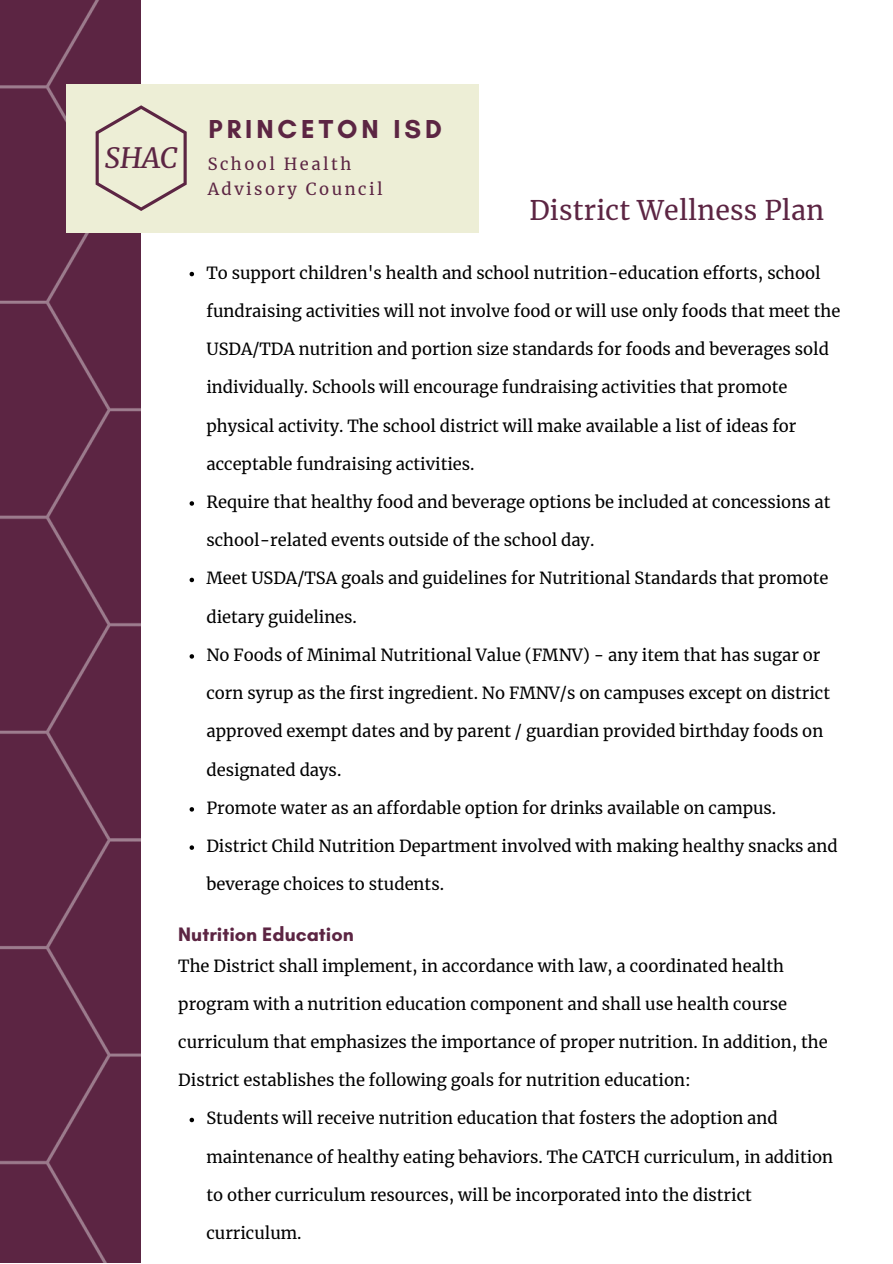
<style>
.page{position:relative;width:893px;height:1264px;background:#fff}
.page>*{position:absolute;margin:0;border:0;box-sizing:border-box;transform-origin:0 0}
.t1{font:italic 28.2px "Merriweather";color:#5c2543}
.t2{font:26.7px "Merriweather";letter-spacing:.01em;color:#5c2543}
.t3{font:700 26.4px "Glacial Indifference";letter-spacing:.15em;color:#5c2543}
.t4{font:700 19.8px "Glacial Indifference";color:#5c2543}
.t5{font:16.5px "Merriweather";color:#000}
.t6{font:16.5px/24.8px "Merriweather";letter-spacing:.15em;color:#5c2543}
</style>
<div class="page">
<div style="left:0;top:0;width:141px;height:1262px;background:#5c2543"></div>
<div style="left:66px;top:84px;width:412px;height:149px;background:#edeed6"></div>
<svg style="left:96px;top:105px;width:91px;height:106px"></svg>
<svg style="left:189px;top:272px;width:5px;height:4px"></svg>
<svg style="left:189px;top:501px;width:5px;height:4px"></svg>
<svg style="left:189px;top:577px;width:5px;height:5px"></svg>
<svg style="left:189px;top:654px;width:5px;height:4px"></svg>
<svg style="left:189px;top:807px;width:5px;height:4px"></svg>
<svg style="left:189px;top:845px;width:5px;height:4px"></svg>
<svg style="left:189px;top:1117px;width:5px;height:5px"></svg>
<p class="t1" style="left:105px;top:140px;width:74px">SHAC</p>
<p class="t3" style="left:208px;top:112px;width:235px">PRINCETON ISD</p>
<p class="t6" style="left:208px;top:152px;width:176px">School Health<br>Advisory Council</p>
<p class="t2" style="left:529px;top:194px;width:296px">District Wellness Plan</p>
<p class="t5" style="left:206px;top:262px;width:615px">To support children's health and school nutrition-education efforts, school</p>
<p class="t5" style="left:206px;top:300px;width:635px">fundraising activities will not involve food or will use only foods that meet the</p>
<p class="t5" style="left:206px;top:339px;width:624px">USDA/TDA nutrition and portion size standards for foods and beverages sold</p>
<p class="t5" style="left:206px;top:377px;width:582px">individually. Schools will encourage fundraising activities that promote</p>
<p class="t5" style="left:206px;top:415px;width:591px">physical activity. The school district will make available a list of ideas for</p>
<p class="t5" style="left:206px;top:453px;width:269px">acceptable fundraising activities.</p>
<p class="t5" style="left:206px;top:491px;width:625px">Require that healthy food and beverage options be included at concessions at</p>
<p class="t5" style="left:206px;top:530px;width:389px">school-related events outside of the school day.</p>
<p class="t5" style="left:206px;top:568px;width:623px">Meet USDA/TSA goals and guidelines for Nutritional Standards that promote</p>
<p class="t5" style="left:206px;top:606px;width:152px">dietary guidelines.</p>
<p class="t5" style="left:206px;top:644px;width:615px">No Foods of Minimal Nutritional Value (FMNV) - any item that has sugar or</p>
<p class="t5" style="left:206px;top:683px;width:625px">corn syrup as the first ingredient. No FMNV/s on campuses except on district</p>
<p class="t5" style="left:206px;top:721px;width:618px">approved exempt dates and by parent / guardian provided birthday foods on</p>
<p class="t5" style="left:206px;top:759px;width:136px">designated days.</p>
<p class="t5" style="left:206px;top:797px;width:571px">Promote water as an affordable option for drinks available on campus.</p>
<p class="t5" style="left:206px;top:835px;width:632px">District Child Nutrition Department involved with making healthy snacks and</p>
<p class="t5" style="left:206px;top:874px;width:239px">beverage choices to students.</p>
<p class="t4" style="left:178px;top:921px;width:177px">Nutrition Education</p>
<p class="t5" style="left:178px;top:955px;width:607px">The District shall implement, in accordance with law, a coordinated health</p>
<p class="t5" style="left:178px;top:993px;width:610px">program with a nutrition education component and shall use health course</p>
<p class="t5" style="left:178px;top:1031px;width:651px">curriculum that emphasizes the importance of proper nutrition. In addition, the</p>
<p class="t5" style="left:178px;top:1069px;width:514px">District establishes the following goals for nutrition education:</p>
<p class="t5" style="left:206px;top:1108px;width:572px">Students will receive nutrition education that fosters the adoption and</p>
<p class="t5" style="left:206px;top:1146px;width:628px">maintenance of healthy eating behaviors. The CATCH curriculum, in addition</p>
<p class="t5" style="left:206px;top:1184px;width:547px">to other curriculum resources, will be incorporated into the district</p>
<p class="t5" style="left:206px;top:1222px;width:97px">curriculum.</p>
</div>
